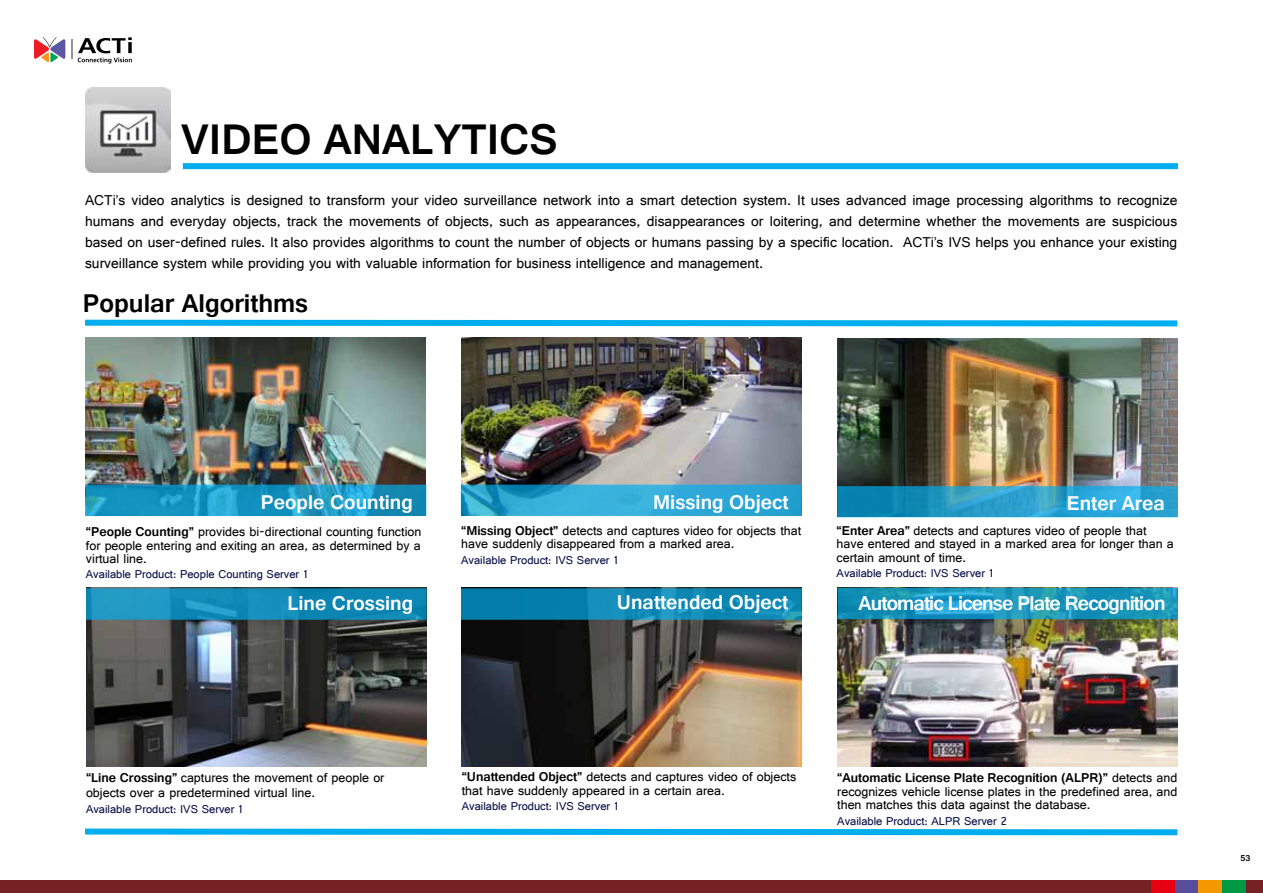
<style>
.page{position:relative;width:1263px;height:893px;background:#fff}
.page>*{position:absolute;margin:0;border:0;box-sizing:border-box;transform-origin:0 0}
.t1{font:700 45px "Gautami";color:#000}
.t2{font:700 27px "Gautami";color:#000}
.t3{font:700 21px "Gautami";color:#fff}
.t4{font:700 21px "Gautami";letter-spacing:-.04em;color:#fff}
.t5{font:15px/21px "Gautami";color:#000;text-align:justify}
.t6{font:13.5px/13.5px "Gautami";color:#000}
.t7{font:12px "Gautami";color:#000943}
.t8{font:700 9px "Gautami";color:#000}
.s1{font-weight:700}
</style>
<div class="page">
<div style="left:0;top:880px;width:1263px;height:13px;background:#762123"></div>
<svg style="left:71px;top:39px;width:1px;height:20px"></svg>
<svg style="left:34px;top:37px;width:31px;height:25px"></svg>
<svg style="left:78px;top:37px;width:54px;height:27px"></svg>
<div style="left:1151px;top:880px;width:24px;height:13px;background:#e60012"></div>
<div style="left:1175px;top:880px;width:23px;height:13px;background:#584c9d"></div>
<div style="left:1198px;top:880px;width:24px;height:13px;background:#f39800"></div>
<div style="left:1222px;top:880px;width:23px;height:13px;background:#094"></div>
<img style="left:86px;top:620px;width:340px;height:147px">
<img style="left:837px;top:338px;width:340px;height:148px">
<img style="left:461px;top:337px;width:340px;height:148px">
<img style="left:86px;top:337px;width:340px;height:148px">
<img style="left:462px;top:620px;width:340px;height:147px">
<img style="left:85px;top:87px;width:85px;height:85px">
<svg style="left:85px;top:319px;width:1093px;height:8px;background:#3fc2f2"></svg>
<div style="left:183px;top:163px;width:995px;height:6px;background:#00aeef"></div>
<svg style="left:86px;top:485px;width:340px;height:31px;background:#1996c2"></svg>
<svg style="left:461px;top:485px;width:340px;height:31px;background:#2da7d3"></svg>
<svg style="left:837px;top:486px;width:340px;height:31px;background:#249bc7"></svg>
<svg style="left:86px;top:588px;width:341px;height:32px;background:#148bb6"></svg>
<svg style="left:461px;top:588px;width:341px;height:32px;background:#0c84af"></svg>
<svg style="left:85px;top:828px;width:1093px;height:8px;background:#3fc2f2"></svg>
<img style="left:838px;top:619px;width:340px;height:147px">
<svg style="left:838px;top:588px;width:340px;height:31px;background:#1b97bc"></svg>
<h1 class="t1" style="left:181px;top:112px;width:378px">VIDEO ANALYTICS</h1>
<p class="t5" style="left:85px;top:190px;width:1094px">ACTi’s video analytics is designed to transform your video surveillance network into a smart detection system. It uses advanced image processing algorithms to recognize humans and everyday objects, track the movements of objects, such as appearances, disappearances or loitering, and determine whether the movements are suspicious based on user-defined rules. It also provides algorithms to count the number of objects or humans passing by a specific location. ACTi’s IVS helps you enhance your existing surveillance system while providing you with valuable information for business intelligence and management.</p>
<h2 class="t2" style="left:83px;top:287px;width:227px">Popular Algorithms</h2>
<h3 class="t3" style="left:261px;top:489px;width:153px">People Counting</h3>
<h3 class="t3" style="left:653px;top:489px;width:137px">Missing Object</h3>
<h3 class="t3" style="left:1067px;top:491px;width:100px">Enter Area</h3>
<p class="t6" style="left:86px;top:525px;width:337px;text-align:justify"><span class="s1">“People Counting”</span> provides bi-directional counting function for people entering and exiting an area, as determined by a virtual line.</p>
<p class="t7" style="left:86px;top:567px;width:224px">Available Product: People Counting Server 1</p>
<p class="t6" style="left:461px;top:523px;width:341px"><span class="s1">“Missing Object”</span> detects and captures video for objects that have suddenly disappeared from a marked area.</p>
<p class="t7" style="left:461px;top:552px;width:159px">Available Product: IVS Server 1</p>
<p class="t6" style="left:837px;top:523px;width:339px"><span class="s1">“Enter Area”</span> detects and captures video of people that have entered and stayed in a marked area for longer than a certain amount of time.</p>
<p class="t7" style="left:837px;top:566px;width:159px">Available Product: IVS Server 1</p>
<h3 class="t3" style="left:287px;top:591px;width:127px">Line Crossing</h3>
<h3 class="t3" style="left:617px;top:589px;width:173px">Unattended Object</h3>
<h3 class="t4" style="left:858px;top:590px;width:308px">Automatic License Plate Recognition</h3>
<p class="t6" style="left:86px;top:770px;width:300px;line-height:15px"><span class="s1">“Line Crossing”</span> captures the movement of people or objects over a predetermined virtual line.</p>
<p class="t7" style="left:86px;top:801px;width:159px">Available Product: IVS Server 1</p>
<p class="t6" style="left:462px;top:770px;width:336px"><span class="s1">“Unattended Object”</span> detects and captures video of objects that have suddenly appeared in a certain area.</p>
<p class="t7" style="left:462px;top:799px;width:159px">Available Product: IVS Server 1</p>
<p class="t6" style="left:837px;top:771px;width:342px;text-align:justify"><span class="s1">“Automatic License Plate Recognition (ALPR)”</span> detects and recognizes vehicle license plates in the predefined area, and then matches this data against the database.</p>
<p class="t7" style="left:837px;top:813px;width:172px">Available Product: ALPR Server 2</p>
<p class="t8" style="left:1240px;top:852px;width:11px">53</p>
</div>
